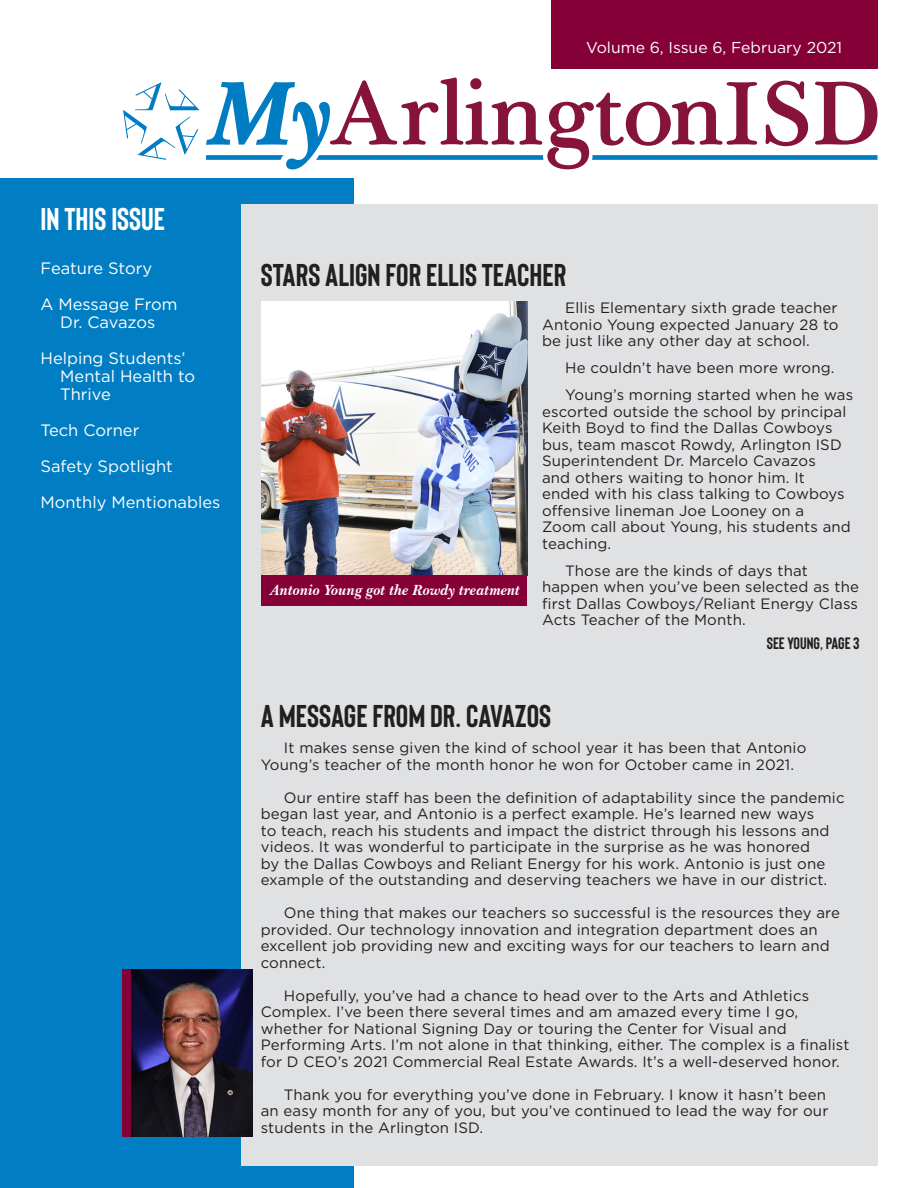
<style>
.page{position:relative;width:918px;height:1188px;background:#fff}
.page>*{position:absolute;margin:0;border:0;box-sizing:border-box;transform-origin:0 0}
.t1{font:700 31.5px "Bison";color:#231f20}
.t2{font:700 31.5px "Bison";color:#fff}
.t3{font:16.5px "Gotham";color:#fff}
.t4{font:700 16.5px "Bison";color:#231f20}
.t5{font:15.75px "Gotham";color:#fff}
.t6{font:15px/16.5px "Gotham";letter-spacing:.01em;color:#231f20}
.t7{font:italic 700 15px "Baskerville BT";letter-spacing:-.01em;color:#fff}
</style>
<div class="page">
<div style="left:0;top:178px;width:353px;height:1010px;background:#007dc3"></div>
<div style="left:551px;top:0;width:327px;height:69px;background:#860038"></div>
<div style="left:241px;top:204px;width:637px;height:962px;background:#e0e1e3"></div>
<svg style="left:123px;top:82px;width:76px;height:78px"></svg>
<svg style="left:206px;top:78px;width:672px;height:91px"></svg>
<div style="left:123px;top:970px;width:129px;height:167px;background:#860038"></div>
<img style="left:132px;top:970px;width:120px;height:167px">
<img style="left:262px;top:301px;width:265px;height:275px">
<div style="left:262px;top:576px;width:265px;height:30px;background:#860038"></div>
<p class="t5" style="left:586px;top:37px;width:258px">Volume 6, Issue 6, February 2021</p>
<p class="t2" style="left:40px;top:199px;width:126px">IN THIS ISSUE</p>
<p class="t3" style="left:40px;top:257px;width:113px">Feature Story</p>
<p class="t3" style="left:40px;top:293px;width:139px">A Message From</p>
<p class="t3" style="left:60px;top:311px;width:97px">Dr. Cavazos</p>
<p class="t3" style="left:40px;top:347px;width:147px">Helping Students’</p>
<p class="t3" style="left:60px;top:365px;width:136px">Mental Health to</p>
<p class="t3" style="left:60px;top:383px;width:52px">Thrive</p>
<p class="t3" style="left:40px;top:419px;width:100px">Tech Corner</p>
<p class="t3" style="left:40px;top:455px;width:134px">Safety Spotlight</p>
<p class="t3" style="left:40px;top:491px;width:181px">Monthly Mentionables</p>
<p class="t1" style="left:261px;top:255px;width:307px">STARS ALIGN FOR ELLIS TEACHER</p>
<p class="t7" style="left:270px;top:581px;width:251px">Antonio Young got the Rowdy treatment</p>
<p class="t6" style="left:542px;top:299px;width:298px;text-align:justify;text-indent:23px">Ellis Elementary sixth grade teacher Antonio Young expected January 28 to be just like any other day at school.</p>
<p class="t6" style="left:565px;top:359px;width:271px">He couldn’t have been more wrong.</p>
<p class="t6" style="left:542px;top:386px;width:313px;text-indent:23px">Young’s morning started when he was escorted outside the school by principal Keith Boyd to find the Dallas Cowboys bus, team mascot Rowdy, Arlington ISD Superintendent Dr. Marcelo Cavazos<br>and others waiting to honor him. It ended with his class talking to Cowboys offensive lineman Joe Looney on a<br>Zoom call about Young, his students and teaching.</p>
<p class="t6" style="left:542px;top:562px;width:318px;text-indent:23px">Those are the kinds of days that happen when you’ve been selected as the first Dallas Cowboys/Reliant Energy Class Acts Teacher of the Month.</p>
<p class="t4" style="left:767px;top:633px;width:94px">SEE YOUNG, PAGE 3</p>
<p class="t1" style="left:261px;top:696px;width:292px">A MESSAGE FROM DR. CAVAZOS</p>
<p class="t6" style="left:261px;top:739px;width:547px;text-indent:23px">It makes sense given the kind of school year it has been that Antonio<br>Young’s teacher of the month honor he won for October came in 2021.</p>
<p class="t6" style="left:261px;top:789px;width:585px;text-indent:23px">Our entire staff has been the definition of adaptability since the pandemic began last year, and Antonio is a perfect example. He’s learned new ways<br>to teach, reach his students and impact the district through his lessons and videos. It was wonderful to participate in the surprise as he was honored<br>by the Dallas Cowboys and Reliant Energy for his work. Antonio is just one example of the outstanding and deserving teachers we have in our district.</p>
<p class="t6" style="left:261px;top:904px;width:581px;text-indent:23px">One thing that makes our teachers so successful is the resources they are provided. Our technology innovation and integration department does an excellent job providing new and exciting ways for our teachers to learn and connect.</p>
<p class="t6" style="left:261px;top:987px;width:590px;text-indent:23px">Hopefully, you’ve had a chance to head over to the Arts and Athletics Complex. I’ve been there several times and am amazed every time I go, whether for National Signing Day or touring the Center for Visual and Performing Arts. I’m not alone in that thinking, either. The complex is a finalist for D CEO’s 2021 Commercial Real Estate Awards. It’s a well-deserved honor.</p>
<p class="t6" style="left:261px;top:1086px;width:569px;text-indent:23px">Thank you for everything you’ve done in February. I know it hasn’t been an easy month for any of you, but you’ve continued to lead the way for our students in the Arlington ISD.</p>
</div>
